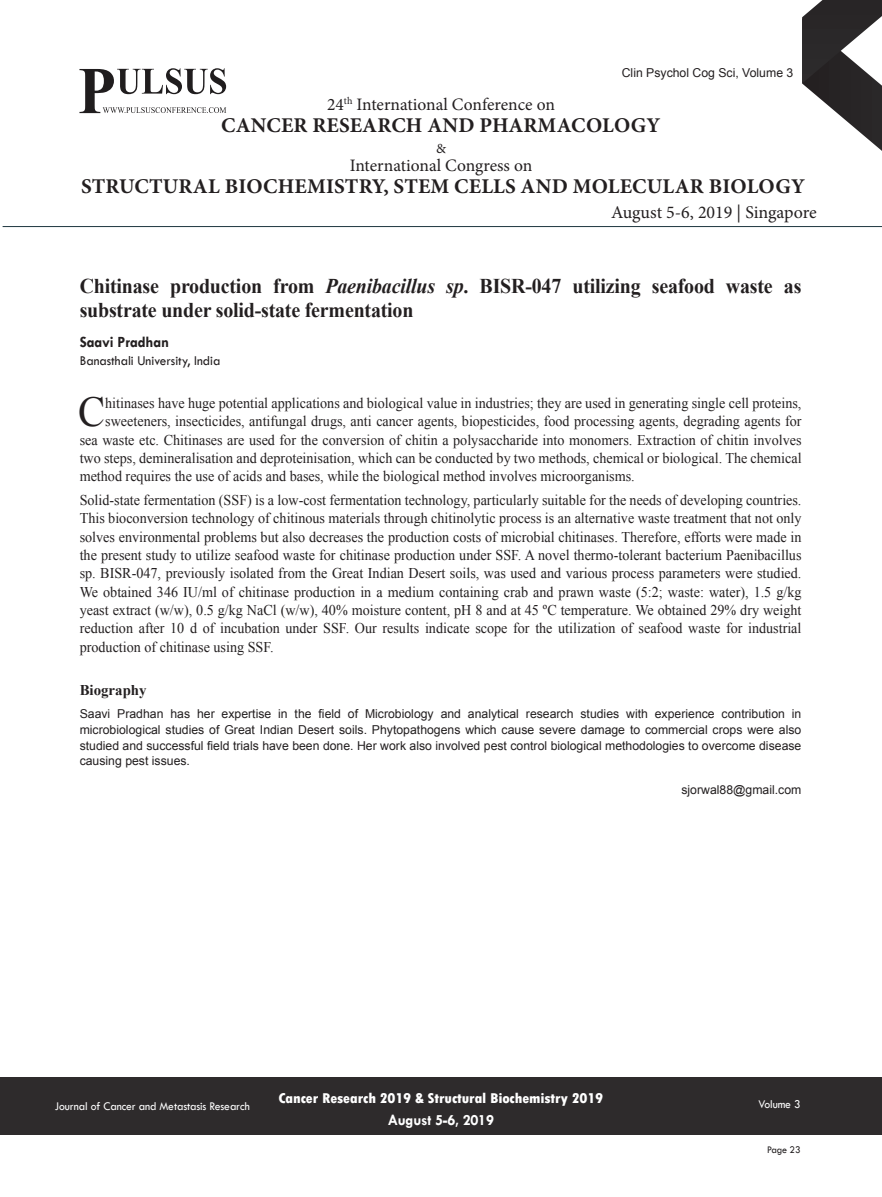
<style>
.page{position:relative;width:882px;height:1197px;background:#fff}
.page>*{position:absolute;margin:0;border:0;box-sizing:border-box;transform-origin:0 0}
.t1{font:42.7px "Times New Roman";color:#231f20;scale:.95 1}
.t2{font:700 21px/24.5px "Times New Roman";letter-spacing:-.01em;color:#231f20;scale:.95 1}
.t3{font:700 21px "Minion Pro";letter-spacing:.01em;color:#231f20}
.t4{font:18.03px "Minion Pro";color:#231f20}
.t5{font:17.5px "Minion Pro";color:#231f20}
.t6{font:700 15.75px "Tw Cen";letter-spacing:-.01em;color:#fff;scale:.95 1}
.t7{font:700 15.75px "Tw Cen";letter-spacing:-.01em;color:#231f20;scale:.95 1}
.t8{font:14.88px/18.4px "Times New Roman";color:#231f20;text-align:justify;scale:.95 1}
.t9{font:800 condensed 14.88px "Tw Cen";letter-spacing:-.01em;color:#fff;scale:1.1 1}
.t10{font:700 14.88px "Times New Roman";color:#231f20}
.t11{font:14px "Tw Cen";color:#231f20;scale:.95 1}
.t12{font:14px "Minion Pro";color:#231f20}
.t13{font:12.25px/15.8px "Arial";color:#231f20;text-align:justify}
.t14{font:12.25px "Tw Cen";letter-spacing:-.01em;color:#fff;scale:.95 1}
.t15{font:10.5px "Tw Cen";letter-spacing:-.02em;color:#231f20;scale:.95 1}
.s1{font-style:italic}
</style>
<div class="page">
<svg style="left:802px;top:0;width:80px;height:151px"></svg>
<div style="left:0;top:1077px;width:882px;height:58px;background:#2e2b2c"></div>
<hr style="left:3px;top:226px;width:879px;height:1px;background:#1e373f">
<svg style="left:79px;top:68px;width:147px;height:45px"></svg>
<p class="t5" style="left:327px;top:98px;width:229px">24<sup>th</sup> International Conference on</p>
<p class="t13" style="left:622px;top:65px;width:173px">Clin Psychol Cog Sci, Volume 3</p>
<h2 class="t3" style="left:221px;top:117px;width:441px">CANCER RESEARCH AND PHARMACOLOGY</h2>
<p class="t12" style="left:436px;top:143px;width:11px">&amp;</p>
<p class="t5" style="left:350px;top:159px;width:184px">International Congress on</p>
<h2 class="t3" style="left:81px;top:178px;width:725px">STRUCTURAL BIOCHEMISTRY, STEM CELLS AND MOLECULAR BIOLOGY</h2>
<p class="t4" style="left:611px;top:205px;width:207px">August 5-6, 2019 | Singapore</p>
<h2 class="t2" style="left:80px;top:274px;width:761px">Chitinase production from <span class="s1">Paenibacillus sp</span>. BISR-047 utilizing seafood waste as substrate under solid-state fermentation</h2>
<p class="t7" style="left:80px;top:334px;width:96px">Saavi Pradhan</p>
<p class="t11" style="left:80px;top:353px;width:150px">Banasthali University, India</p>
<h1 class="t1" style="left:78px;top:388px;width:30px">C</h1>
<p class="t8" style="left:105px;top:394px;width:734px">hitinases have huge potential applications and biological value in industries; they are used in generating single cell proteins,</p>
<p class="t8" style="left:105px;top:412px;width:734px">sweeteners, insecticides, antifungal drugs, anti cancer agents, biopesticides, food processing agents, degrading agents for</p>
<p class="t8" style="left:80px;top:431px;width:761px">sea waste etc. Chitinases are used for the conversion of chitin a polysaccharide into monomers. Extraction of chitin involves</p>
<p class="t8" style="left:80px;top:449px;width:761px">two steps, demineralisation and deproteinisation, which can be conducted by two methods, chemical or biological. The chemical</p>
<p class="t8" style="left:80px;top:467px;width:586px">method requires the use of acids and bases, while the biological method involves microorganisms.</p>
<p class="t8" style="left:80px;top:491px;width:761px">Solid-state fermentation (SSF) is a low-cost fermentation technology, particularly suitable for the needs of developing countries.<br>This bioconversion technology of chitinous materials through chitinolytic process is an alternative waste treatment that not only solves environmental problems but also decreases the production costs of microbial chitinases. Therefore, efforts were made in the present study to utilize seafood waste for chitinase production under SSF. A novel thermo-tolerant bacterium Paenibacillus sp. BISR-047, previously isolated from the Great Indian Desert soils, was used and various process parameters were studied.<br>We obtained 346 IU/ml of chitinase production in a medium containing crab and prawn waste (5:2; waste: water), 1.5 g/kg yeast extract (w/w), 0.5 g/kg NaCl (w/w), 40% moisture content, pH 8 and at 45 ºC temperature. We obtained 29% dry weight reduction after 10 d of incubation under SSF. Our results indicate scope for the utilization of seafood waste for industrial production of chitinase using SSF.</p>
<p class="t10" style="left:80px;top:682px;width:68px">Biography</p>
<p class="t13" style="left:80px;top:706px;width:723px">Saavi Pradhan has her expertise in the field of Microbiology and analytical research studies with experience contribution in microbiological studies of Great Indian Desert soils. Phytopathogens which cause severe damage to commercial crops were also studied and successful field trials have been done. Her work also involved pest control biological methodologies to overcome disease causing pest issues.</p>
<p class="t13" style="left:681px;top:781px;width:121px">sjorwal88@gmail.com</p>
<p class="t14" style="left:55px;top:1100px;width:207px">Journal of Cancer and Metastasis Research</p>
<p class="t9" style="left:279px;top:1090px;width:297px">Cancer Research 2019 &amp; Structural Biochemistry 2019</p>
<p class="t6" style="left:388px;top:1112px;width:113px">August 5-6, 2019</p>
<p class="t14" style="left:758px;top:1097px;width:46px">Volume 3</p>
<p class="t15" style="left:767px;top:1144px;width:37px">Page 23</p>
</div>
